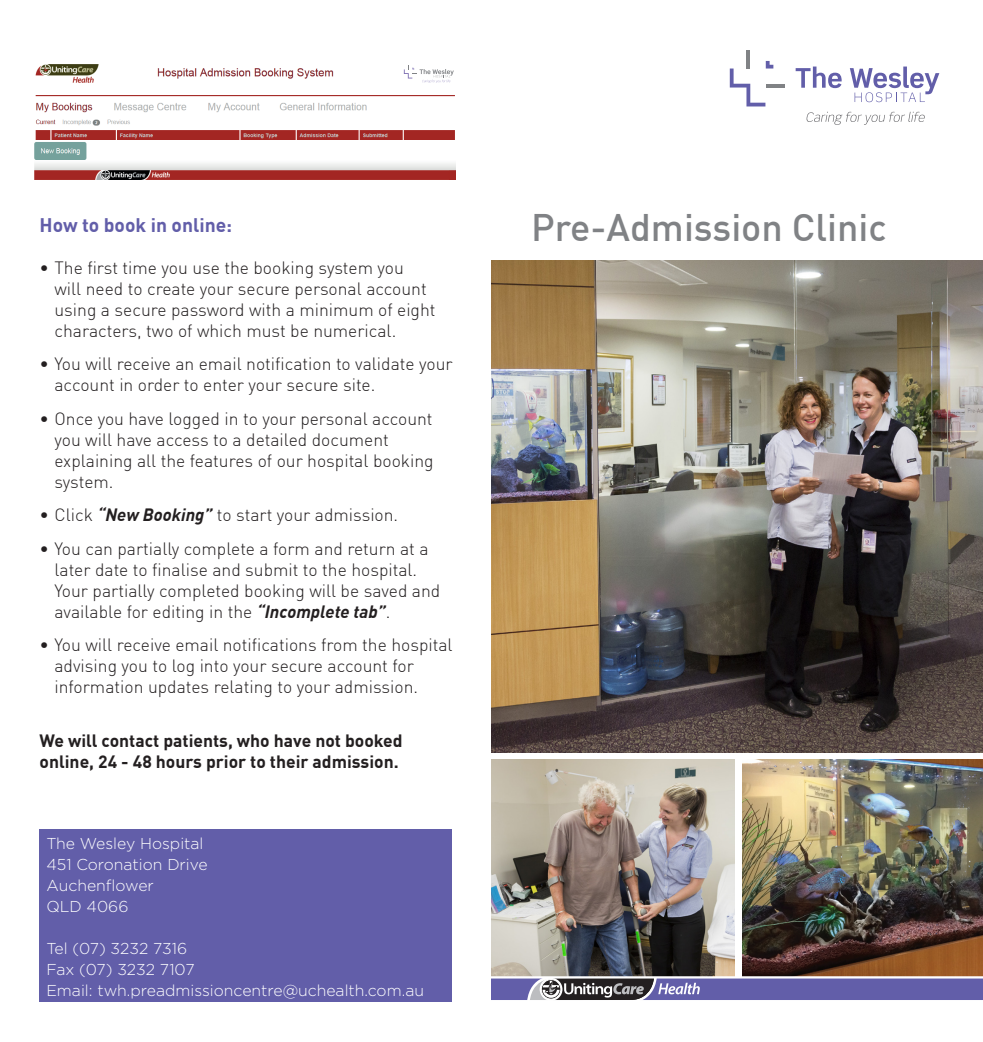
<style>
.page{position:relative;width:983px;height:1042px;background:#fff}
.page>*{position:absolute;margin:0;border:0;box-sizing:border-box;transform-origin:0 0}
.t1{font:500 37.62px "DIN Offc";color:#808285}
.t2{font:700 19.25px "DIN Offc";color:#625ea9}
.t3{font:300 17.5px/21px "DIN Offc";color:#231f20}
.t4{font:700 17.5px/21px "DIN Offc";color:#231f20}
.t5{font:300 15.75px "Gotham";color:#fff}
.s1{font-weight:700;font-style:italic}
</style>
<div class="page">
<img style="left:742px;top:759px;width:240px;height:217px">
<img style="left:491px;top:759px;width:243px;height:217px">
<div style="left:40px;top:829px;width:411px;height:173px;background:#625ea9"></div>
<img style="left:34px;top:64px;width:422px;height:115px">
<div style="left:403px;top:56px;width:53px;height:36px;background:#fff"></div>
<svg style="left:404px;top:65px;width:49px;height:18px"></svg>
<hr style="left:765px;top:84px;width:19px;height:4px;background:#808285">
<hr style="left:746px;top:50px;width:4px;height:19px;background:#808285">
<svg style="left:729px;top:61px;width:44px;height:45px"></svg>
<svg style="left:795px;top:67px;width:46px;height:21px"></svg>
<svg style="left:849px;top:67px;width:90px;height:35px"></svg>
<svg style="left:806px;top:112px;width:118px;height:13px"></svg>
<svg style="left:491px;top:976px;width:491px;height:24px;background:#7572a3"></svg>
<img style="left:491px;top:260px;width:491px;height:493px">
<p class="t2" style="left:40px;top:212px;width:194px">How to book in online:</p>
<p class="t3" style="left:54px;top:257px;width:382px;text-indent:-15px">• The first time you use the booking system you<br>will need to create your secure personal account using a secure password with a minimum of eight characters, two of which must be numerical.</p>
<p class="t3" style="left:54px;top:353px;width:399px;text-indent:-15px">• You will receive an email notification to validate your account in order to enter your secure site.</p>
<p class="t3" style="left:54px;top:408px;width:380px;text-indent:-15px">• Once you have logged in to your personal account you will have access to a detailed document explaining all the features of our hospital booking system.</p>
<p class="t3" style="left:40px;top:504px;width:360px">• Click <span class="s1">“New Booking”</span> to start your admission.</p>
<p class="t3" style="left:54px;top:537px;width:387px;text-indent:-15px">• You can partially complete a form and return at a later date to finalise and submit to the hospital.<br>Your partially completed booking will be saved and available for editing in the <span class="s1">“Incomplete tab”</span>.</p>
<p class="t3" style="left:54px;top:634px;width:399px;text-indent:-15px">• You will receive email notifications from the hospital advising you to log into your secure account for information updates relating to your admission.</p>
<p class="t4" style="left:40px;top:730px;width:364px">We will contact patients, who have not booked online, 24 - 48 hours prior to their admission.</p>
<p class="t5" style="left:46px;top:833px;width:158px">The Wesley Hospital</p>
<p class="t5" style="left:46px;top:854px;width:163px">451 Coronation Drive</p>
<p class="t5" style="left:46px;top:875px;width:109px">Auchenflower</p>
<p class="t5" style="left:46px;top:896px;width:84px">QLD 4066</p>
<p class="t5" style="left:46px;top:938px;width:142px">Tel (07) 3232 7316</p>
<p class="t5" style="left:46px;top:959px;width:150px">Fax (07) 3232 7107</p>
<p class="t5" style="left:46px;top:980px;width:379px">Email: twh.preadmissioncentre@uchealth.com.au</p>
<p class="t1" style="left:531px;top:203px;width:357px">Pre-Admission Clinic</p>
</div>
